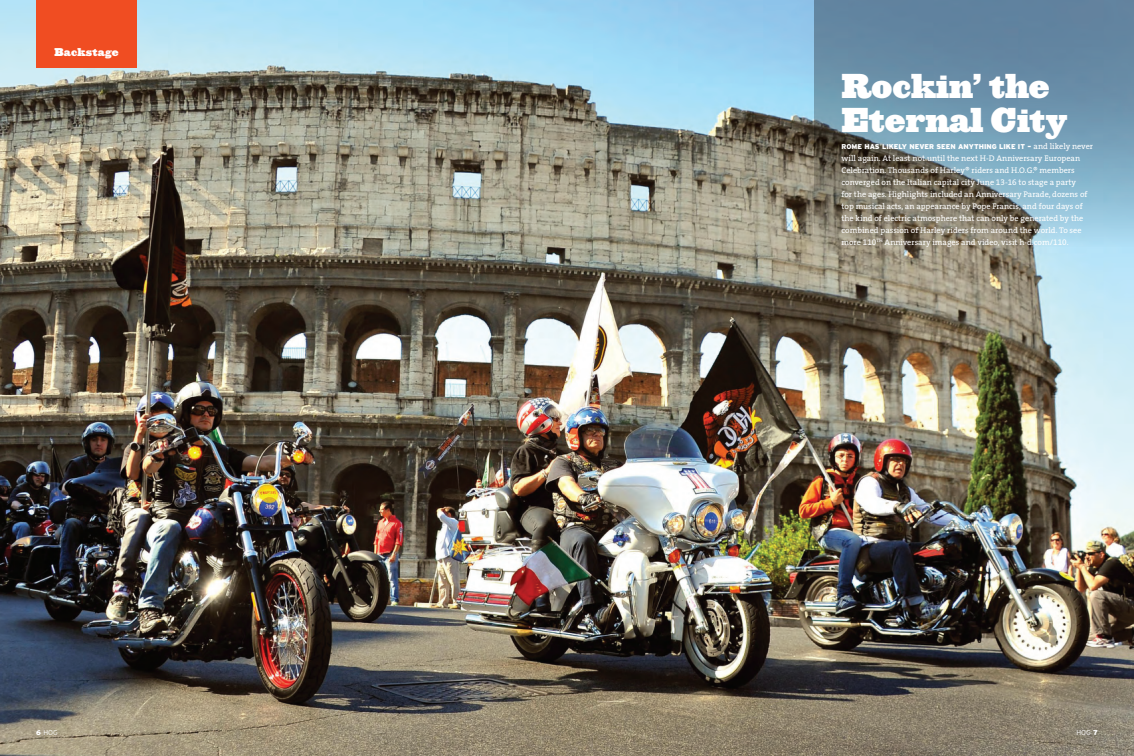
<style>
.page{position:relative;width:1134px;height:756px;background:#fff}
.page>*{position:absolute;margin:0;border:0;box-sizing:border-box;transform-origin:0 0}
.t1{font:900 32px "Ziggurat";color:#fff}
.t2{font:900 10.5px "Ziggurat";letter-spacing:.025em;color:#fff}
.t3{font:8.2px/12px "The Serif";color:#fff}
.t4{font:900 7px "Interstate";color:#fff}
.t5{font:300 7px "Interstate";color:#fff}
.s1{font-family:"The Serif";font-weight:400;font-size:8.2px}
.s2{font-family:"The Serif Expert"}
.s3{font-weight:900}
</style>
<div class="page">
<img style="left:0;top:0;width:1134px;height:756px">
<svg style="left:814px;top:0;width:320px;height:248px;background:#728e9d"></svg>
<div style="left:36px;top:0;width:101px;height:68px;background:#f04d22"></div>
<p class="t2" style="left:54px;top:46px;width:66px">Backstage</p>
<p class="t1" style="left:842px;top:67px;width:210px">Rockin’ the</p>
<p class="t1" style="left:842px;top:101px;width:227px">Eternal City</p>
<p class="t4" style="left:842px;top:142px;width:253px">ROME HAS LIKELY NEVER SEEN ANYTHING LIKE IT – <span class="s1">and likely never</span></p>
<p class="t3" style="left:842px;top:152px;width:247px">will again. At least not until the next H-D Anniversary European Celebration. Thousands of Harley® riders and H.O.G.® members converged on the Italian capital city June <span class="s2">13</span>-<span class="s2">16</span> to stage a party for the ages. Highlights included an Anniversary Parade, dozens of top musical acts, an appearance by Pope Francis, and four days of the kind of electric atmosphere that can only be generated by the combined passion of Harley riders from around the world. To see more <span class="s2">110</span><sup>TH</sup> Anniversary images and video, visit h-d.com/<span class="s2">110</span>.</p>
<p class="t5" style="left:36px;top:728px;width:23px"><span class="s3">6</span> HOG</p>
<p class="t5" style="left:1076px;top:728px;width:23px">HOG <span class="s3">7</span></p>
</div>
